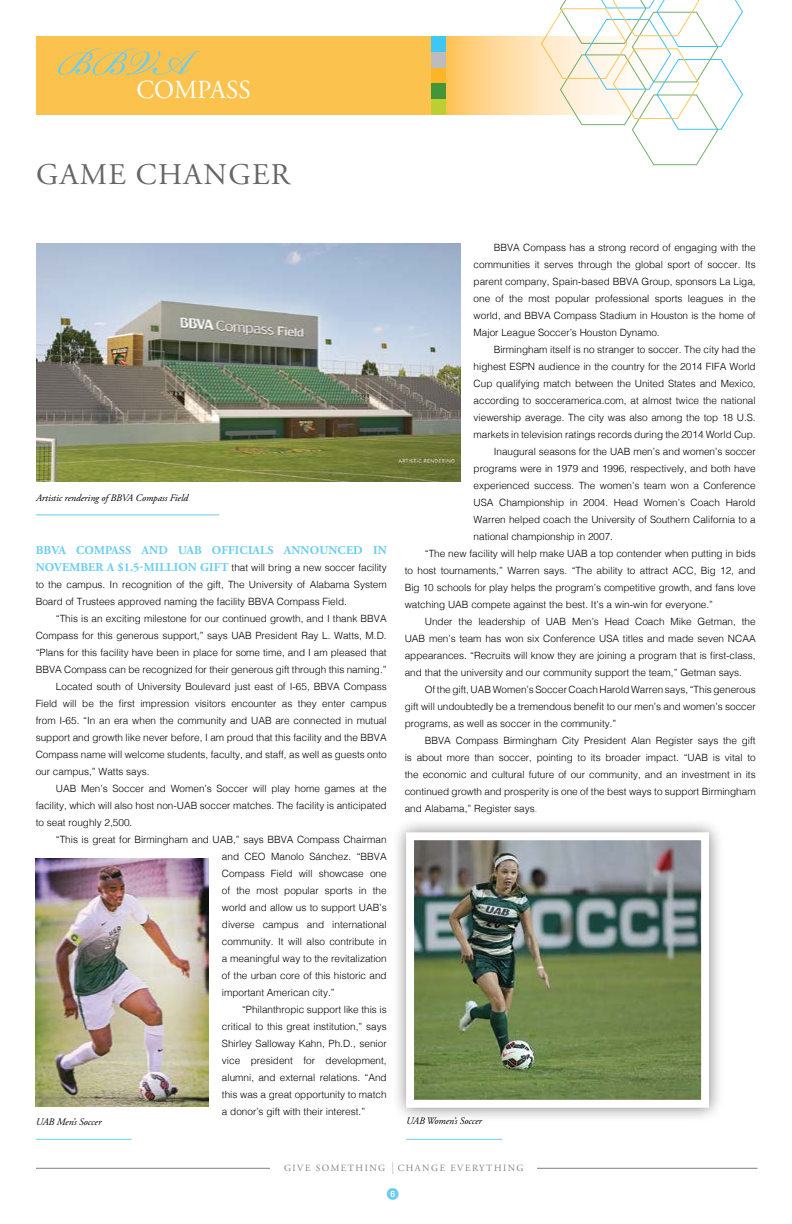
<style>
.page{position:relative;width:792px;height:1224px;background:#fff}
.page>*{position:absolute;margin:0;border:0;box-sizing:border-box;transform-origin:0 0}
.t1{font:54px "Bickham Script Pro";color:#69cdf0}
.t2{font:30px "Adobe Garamond Pro";letter-spacing:.045em;color:#65656a}
.t3{font:26px "Adobe Garamond Pro";letter-spacing:.005em;color:#fff}
.t4{font:700 12px "Adobe Garamond Pro";letter-spacing:.015em;color:#69cdf0}
.t5{font:12px "European Pi One";color:#69cdf0}
.t6{font:300 10px/17px "Helvetica";color:#000;text-align:justify}
.t7{font:italic 10px "Adobe Garamond Pro";letter-spacing:-.005em;color:#000}
.t8{font:9.5px "Adobe Garamond Pro";letter-spacing:.155em;color:#807f83}
.s1{color:#ec3a93}
.s2{font-family:"Adobe Garamond Pro";font-weight:700;font-size:12px;color:#69cdf0}
.s3{font-size:11.8px}
</style>
<div class="page">
<div style="left:36px;top:36px;width:396px;height:79px;background:#fcc24e"></div>
<svg style="left:445px;top:36px;width:96px;height:79px;background:#fdd691"></svg>
<hr style="left:36px;top:1168px;width:722px;height:1px;background:#807f83">
<div style="left:271px;top:1163px;width:266px;height:17px;background:#fff"></div>
<svg style="left:541px;top:0;width:202px;height:165px"></svg>
<div style="left:431px;top:99px;width:14px;height:16px;background:#bcce31"></div>
<div style="left:431px;top:67px;width:14px;height:16px;background:#fcb528"></div>
<div style="left:431px;top:52px;width:14px;height:16px;background:#bcbbbe"></div>
<div style="left:431px;top:36px;width:14px;height:16px;background:#3ec7f4"></div>
<div style="left:431px;top:83px;width:14px;height:16px;background:#439539"></div>
<hr style="left:36px;top:1139px;width:96px;height:1px;background:#69cdf0">
<img style="left:36px;top:858px;width:172px;height:248px">
<div style="left:391px;top:817px;width:333px;height:306px;background:#000;opacity:.48"></div>
<img style="left:415px;top:841px;width:285px;height:258px">
<div style="left:406px;top:832px;width:303px;height:276px;border:8px solid #fff"></div>
<hr style="left:406px;top:1139px;width:96px;height:1px;background:#69cdf0">
<hr style="left:36px;top:515px;width:183px;height:1px;background:#69cdf0">
<img style="left:36px;top:243px;width:424px;height:239px">
<h1 class="t1" style="left:58px;top:24px;width:132px">BBVA</h1>
<h3 class="t3" style="left:136px;top:75px;width:116px">COMPASS</h3>
<h2 class="t2" style="left:36px;top:156px;width:256px">GAME CHANGER</h2>
<p class="t6" style="left:474px;top:238px;width:284px;text-indent:20px">BBVA Compass has a strong record of engaging with the communities it serves through the global sport of soccer. Its parent company, Spain-based BBVA Group, sponsors La Liga, one of the most popular professional sports leagues in the world, and BBVA Compass Stadium in Houston is the home of Major League Soccer’s Houston Dynamo.</p>
<p class="t6" style="left:494px;top:340px;width:263px">Birmingham itself is no stranger to soccer. The city had the</p>
<p class="t6" style="left:474px;top:357px;width:284px">highest ESPN audience in the country for the 2014 FIFA World</p>
<p class="t6" style="left:474px;top:374px;width:284px">Cup qualifying match between the United States and Mexico,</p>
<p class="t6" style="left:474px;top:391px;width:284px">according to socceramerica.com, at almost twice the national</p>
<p class="t6" style="left:474px;top:408px;width:284px">viewership average. The city was also among the top 18 U.S.</p>
<p class="t6" style="left:474px;top:425px;width:284px">markets in television ratings records during the 2014 World Cup.</p>
<p class="t6" style="left:494px;top:442px;width:264px">Inaugural seasons for the UAB men’s and women’s soccer</p>
<p class="t6" style="left:474px;top:459px;width:284px">programs were in 1979 and 1996, respectively, and both have</p>
<p class="t6" style="left:474px;top:476px;width:284px">experienced success. The women’s team won a Conference</p>
<p class="t6" style="left:474px;top:493px;width:284px">USA Championship in 2004. Head Women’s Coach Harold</p>
<p class="t6" style="left:474px;top:510px;width:284px">Warren helped coach the University of Southern California to a</p>
<p class="t6" style="left:474px;top:527px;width:141px">national championship in 2007.</p>
<p class="t6" style="left:425px;top:544px;width:332px">“The new facility will help make UAB a top contender when putting in bids</p>
<p class="t6" style="left:405px;top:561px;width:352px">to host tournaments,” Warren says. “The ability to attract ACC, Big 12, and</p>
<p class="t6" style="left:405px;top:578px;width:353px">Big 10 schools for play helps the program’s competitive growth, and fans love</p>
<p class="t6" style="left:405px;top:595px;width:310px">watching UAB compete against the best. It’s a win-win for everyone.”</p>
<p class="t6" style="left:425px;top:612px;width:332px">Under the leadership of UAB Men’s Head Coach Mike Getman, the</p>
<p class="t6" style="left:405px;top:629px;width:352px">UAB men’s team has won six Conference USA titles and made seven NCAA</p>
<p class="t6" style="left:405px;top:646px;width:352px">appearances. “Recruits will know they are joining a program that is first-class,</p>
<p class="t6" style="left:405px;top:663px;width:339px">and that the university and our community support the team,” Getman says.</p>
<p class="t6" style="left:425px;top:680px;width:332px">Of the gift, UAB Women’s Soccer Coach Harold Warren says, “This generous</p>
<p class="t6" style="left:405px;top:697px;width:352px">gift will undoubtedly be a tremendous benefit to our men’s and women’s soccer</p>
<p class="t6" style="left:405px;top:714px;width:213px">programs, as well as soccer in the community.”</p>
<p class="t6" style="left:425px;top:731px;width:332px">BBVA Compass Birmingham City President Alan Register says the gift</p>
<p class="t6" style="left:405px;top:748px;width:353px">is about more than soccer, pointing to its broader impact. “UAB is vital to</p>
<p class="t6" style="left:405px;top:765px;width:352px">the economic and cultural future of our community, and an investment in its</p>
<p class="t6" style="left:405px;top:782px;width:352px">continued growth and prosperity is one of the best ways to support Birmingham</p>
<p class="t6" style="left:405px;top:799px;width:134px">and Alabama,” Register says<span class="s1">.</span></p>
<p class="t7" style="left:36px;top:492px;width:154px">Artistic rendering of BBVA Compass Field</p>
<p class="t4" style="left:36px;top:543px;width:352px">BBVA COMPASS AND UAB OFFICIALS ANNOUNCED IN</p>
<p class="t6" style="left:36px;top:558px;width:353px"><span class="s2">NOVEMBER A $1.5-MILLION GIFT</span> that will bring a new soccer facility to the campus. In recognition of the gift, The University of Alabama System Board of Trustees approved naming the facility BBVA Compass Field.</p>
<p class="t6" style="left:56px;top:609px;width:332px">“This is an exciting milestone for our continued growth, and I thank BBVA</p>
<p class="t6" style="left:36px;top:626px;width:353px">Compass for this generous support,” says UAB President Ray L. Watts, M.D.</p>
<p class="t6" style="left:36px;top:643px;width:352px">“Plans for this facility have been in place for some time, and I am pleased that</p>
<p class="t6" style="left:36px;top:660px;width:352px">BBVA Compass can be recognized for their generous gift through this naming.”</p>
<p class="t6" style="left:56px;top:677px;width:332px">Located south of University Boulevard just east of I-65, BBVA Compass</p>
<p class="t6" style="left:36px;top:694px;width:352px">Field will be the first impression visitors encounter as they enter campus</p>
<p class="t6" style="left:36px;top:711px;width:352px">from I-65. “In an era when the community and UAB are connected in mutual</p>
<p class="t6" style="left:36px;top:728px;width:352px">support and growth like never before, I am proud that this facility and the BBVA</p>
<p class="t6" style="left:36px;top:745px;width:353px">Compass name will welcome students, faculty, and staff, as well as guests onto</p>
<p class="t6" style="left:36px;top:762px;width:115px">our campus,” Watts says.</p>
<p class="t6" style="left:56px;top:779px;width:332px">UAB Men’s Soccer and Women’s Soccer will play home games at the</p>
<p class="t6" style="left:36px;top:796px;width:353px">facility, which will also host non-UAB soccer matches. The facility is anticipated</p>
<p class="t6" style="left:36px;top:813px;width:98px">to seat roughly 2,500.</p>
<p class="t6" style="left:56px;top:830px;width:332px">“This is great for Birmingham and UAB,” says BBVA Compass Chairman</p>
<p class="t6" style="left:222px;top:847px;width:166px">and CEO Manolo Sánchez. “BBVA</p>
<p class="t6" style="left:222px;top:864px;width:166px">Compass Field will showcase one</p>
<p class="t6" style="left:222px;top:881px;width:166px">of the most popular sports in the</p>
<p class="t6" style="left:222px;top:898px;width:166px">world and allow us to support UAB’s</p>
<p class="t6" style="left:222px;top:915px;width:166px">diverse campus and international</p>
<p class="t6" style="left:222px;top:932px;width:166px">community. It will also contribute in</p>
<p class="t6" style="left:222px;top:949px;width:166px">a meaningful way to the revitalization</p>
<p class="t6" style="left:222px;top:966px;width:166px">of the urban core of this historic and</p>
<p class="t6" style="left:222px;top:983px;width:114px">important American city.”</p>
<p class="t6" style="left:242px;top:1000px;width:146px">“Philanthropic support like this is</p>
<p class="t6" style="left:222px;top:1017px;width:166px">critical to this great institution,” says</p>
<p class="t6" style="left:222px;top:1034px;width:166px">Shirley Salloway Kahn, Ph.D., senior</p>
<p class="t6" style="left:222px;top:1051px;width:166px">vice president for development,</p>
<p class="t6" style="left:222px;top:1068px;width:166px">alumni, and external relations. “And</p>
<p class="t6" style="left:222px;top:1085px;width:166px">this was a great opportunity to match</p>
<p class="t6" style="left:222px;top:1102px;width:145px">a donor’s gift with their interest.”</p>
<p class="t7" style="left:36px;top:1116px;width:67px">UAB Men’s Soccer</p>
<p class="t7" style="left:406px;top:1115px;width:77px">UAB Women’s Soccer</p>
<p class="t8" style="left:284px;top:1163px;width:241px">GIVE SOMETHING <span class="s3">|</span> CHANGE EVERYTHING</p>
<p class="t5" style="left:387px;top:1187px;width:13px">6</p>
</div>
